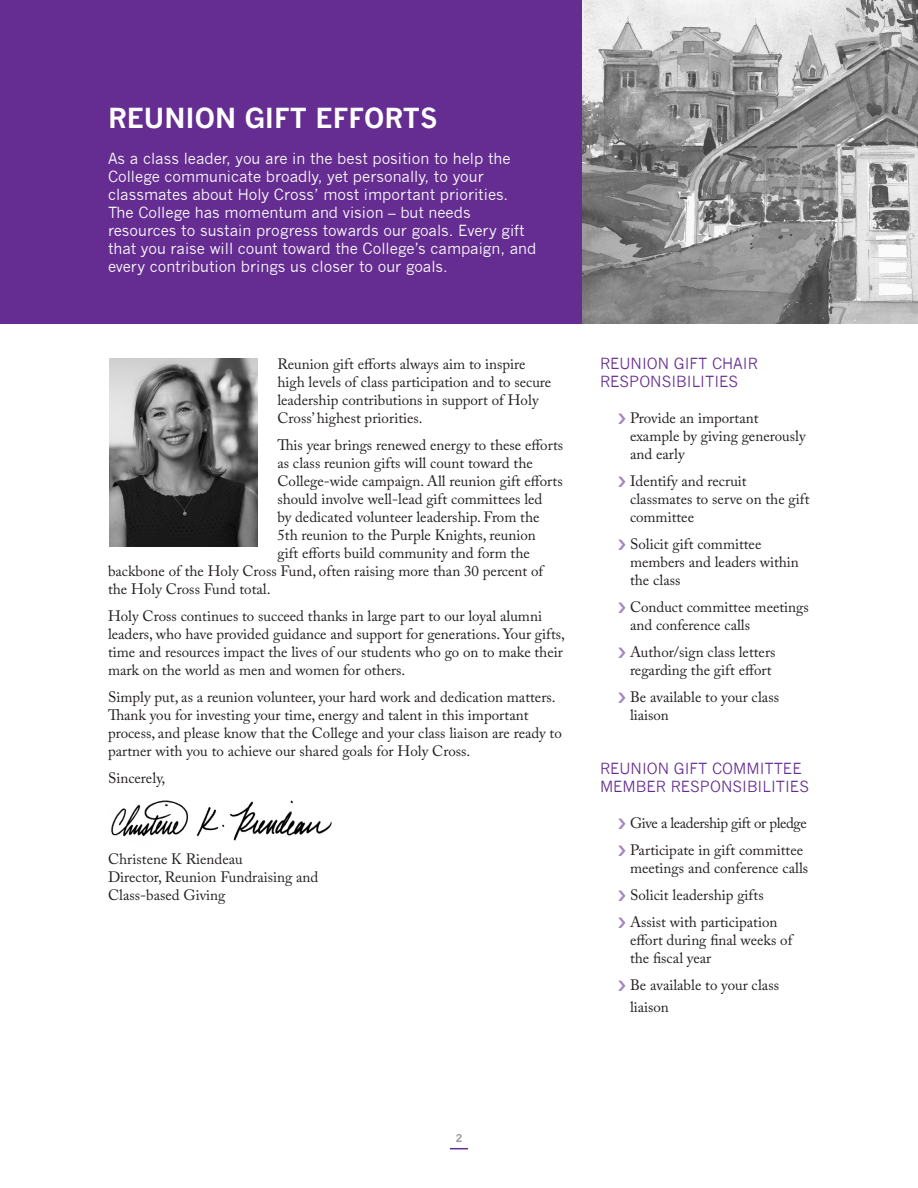
<style>
.page{position:relative;width:918px;height:1188px;background:#fff}
.page>*{position:absolute;margin:0;border:0;box-sizing:border-box;transform-origin:0 0}
.front_date{font:700 27px "News Gothic";color:#fff}
.body_text{font:15px/18px "Adobe Caslon Pro";color:#231f20}
.bullets{font:15px/18px "Adobe Caslon Pro";color:#231f20}
.body_text-2{font:15px/18px "News Gothic";color:#fff}
.subhead_1{font:15px/18px "News Gothic";color:#652d91}
.bullets-2{font:15px "Adobe Caslon Pro";letter-spacing:-.025em;color:#231f20}
.body_text-3{font:700 10.5px "News Gothic";color:#939598}
</style>
<div class="page">
<img style="left:111px;top:800px;width:221px;height:41px">
<div style="left:0;top:0;width:918px;height:324px;background:#652d91"></div>
<img style="left:582px;top:0;width:336px;height:324px">
<svg style="left:450px;top:1148px;width:18px;height:1px"></svg>
<img style="left:110px;top:358px;width:147px;height:188px">
<p class="front_date" style="left:108px;top:102px;width:331px">REUNION GIFT EFFORTS</p>
<p class="body_text-2" style="left:108px;top:150px;width:430px">As a class leader, you are in the best position to help the College communicate broadly, yet personally, to your classmates about Holy Cross’ most important priorities.<br>The College has momentum and vision – but needs resources to sustain progress towards our goals. Every gift that you raise will count toward the College’s campaign, and every contribution brings us closer to our goals.</p>
<p class="body_text" style="left:277px;top:355px;width:275px">Reunion gift efforts always aim to inspire high levels of class participation and to secure leadership contributions in support of Holy Cross’ highest priorities.</p>
<p class="body_text" style="left:277px;top:436px;width:287px">This year brings renewed energy to these efforts</p>
<p class="body_text" style="left:277px;top:454px;width:257px">as class reunion gifts will count toward the</p>
<p class="body_text" style="left:277px;top:472px;width:287px">College-wide campaign. All reunion gift efforts</p>
<p class="body_text" style="left:277px;top:490px;width:267px">should involve well-lead gift committees led</p>
<p class="body_text" style="left:277px;top:508px;width:264px">by dedicated volunteer leadership. From the</p>
<p class="body_text" style="left:277px;top:526px;width:260px">5th reunion to the Purple Knights, reunion</p>
<p class="body_text" style="left:277px;top:544px;width:254px">gift efforts build community and form the</p>
<p class="body_text" style="left:108px;top:562px;width:439px">backbone of the Holy Cross Fund, often raising more than 30 percent of</p>
<p class="body_text" style="left:108px;top:580px;width:164px">the Holy Cross Fund total.</p>
<p class="body_text" style="left:108px;top:607px;width:459px">Holy Cross continues to succeed thanks in large part to our loyal alumni leaders, who have provided guidance and support for generations. Your gifts, time and resources impact the lives of our students who go on to make their mark on the world as men and women for others.</p>
<p class="body_text" style="left:108px;top:688px;width:455px">Simply put, as a reunion volunteer, your hard work and dedication matters.<br>Thank you for investing your time, energy and talent in this important process, and please know that the College and your class liaison are ready to partner with you to achieve our shared goals for Holy Cross.</p>
<p class="body_text" style="left:108px;top:769px;width:59px">Sincerely,</p>
<p class="body_text" style="left:108px;top:850px;width:212px">Christene K Riendeau<br>Director, Reunion Fundraising and<br>Class-based Giving</p>
<p class="subhead_1" style="left:600px;top:355px;width:159px">REUNION GIFT CHAIR<br>RESPONSIBILITIES</p>
<p class="bullets" style="left:630px;top:409px;width:178px">Provide an important example by giving generously and early</p>
<p class="bullets" style="left:630px;top:472px;width:181px">Identify and recruit classmates to serve on the gift committee</p>
<p class="bullets" style="left:630px;top:535px;width:170px">Solicit gift committee members and leaders within the class</p>
<p class="bullets" style="left:630px;top:598px;width:180px">Conduct committee meetings and conference calls</p>
<p class="bullets" style="left:630px;top:643px;width:147px">Author/sign class letters regarding the gift effort</p>
<p class="bullets" style="left:630px;top:688px;width:151px">Be available to your class liaison</p>
<p class="subhead_1" style="left:600px;top:760px;width:211px">REUNION GIFT COMMITTEE<br>MEMBER RESPONSIBILITIES</p>
<p class="bullets-2" style="left:630px;top:814px;width:178px">Give a leadership gift or pledge</p>
<p class="bullets" style="left:630px;top:841px;width:180px">Participate in gift committee meetings and conference calls</p>
<p class="bullets" style="left:630px;top:886px;width:135px">Solicit leadership gifts</p>
<p class="bullets" style="left:630px;top:913px;width:166px">Assist with participation effort during final weeks of the fiscal year</p>
<p class="bullets" style="left:630px;top:974px;width:151px;line-height:21.6px">Be available to your class liaison</p>
<p class="body_text-3" style="left:456px;top:1132px;width:8px">2</p>
</div>
